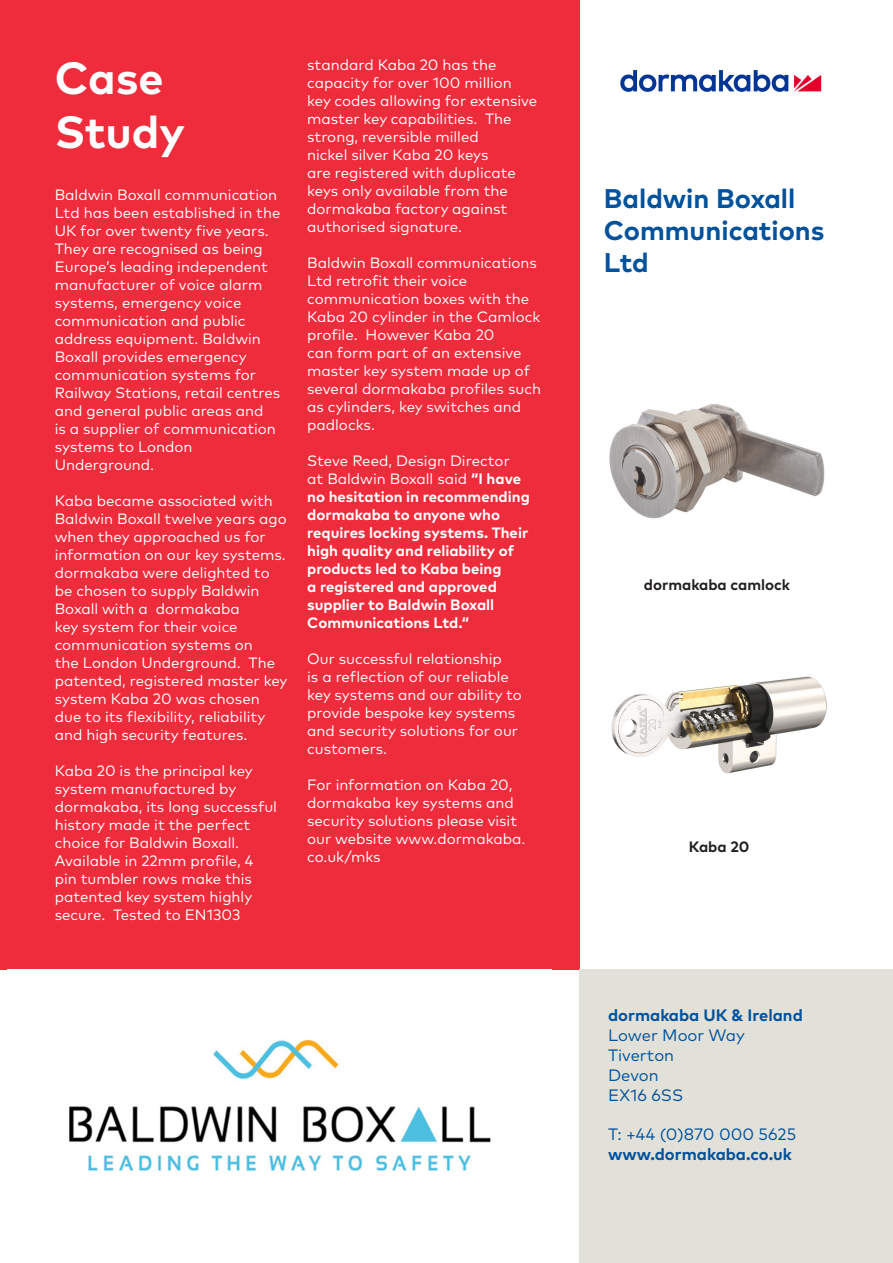
<style>
.page{position:relative;width:893px;height:1263px;background:#fff}
.page>*{position:absolute;margin:0;border:0;box-sizing:border-box;transform-origin:0 0}
.t1{font:700 45px/54px "Mark Pro";color:#fff}
.t2{font:700 27px/32.4px "Mark Pro";color:#01519b}
.t3{font:16.5px "Mark Pro";color:#01519b}
.t4{font:700 16.5px "Mark Pro";color:#01519b}
.t5{font:15px/18px "Mark Pro";color:#fff}
.t6{font:700 15px/18px "Mark Pro";color:#fff}
.t7{font:700 15px "Mark Pro";color:#231f20}
.s1{font-weight:400}
</style>
<div class="page">
<div style="left:0;top:0;width:579px;height:969px;background:#ee2c3b"></div>
<img style="left:69px;top:1040px;width:422px;height:131px">
<img style="left:620px;top:70px;width:202px;height:22px">
<div style="left:579px;top:969px;width:314px;height:294px;background:#e2e1d9"></div>
<img style="left:609px;top:403px;width:216px;height:116px">
<img style="left:612px;top:676px;width:214px;height:97px">
<p class="t1" style="left:55px;top:47px;width:132px">Case<br>Study</p>
<p class="t5" style="left:55px;top:184px;width:227px">Baldwin Boxall communication<br>Ltd has been established in the<br>UK for over twenty five years.<br>They are recognised as being<br>Europe’s leading independent manufacturer of voice alarm systems, emergency voice communication and public address equipment. Baldwin<br>Boxall provides emergency communication systems for<br>Railway Stations, retail centres and general public areas and<br>is a supplier of communication systems to London<br>Underground.</p>
<p class="t5" style="left:55px;top:490px;width:234px">Kaba became associated with<br>Baldwin Boxall twelve years ago when they approached us for information on our key systems. dormakaba were delighted to be chosen to supply Baldwin<br>Boxall with a dormakaba<br>key system for their voice communication systems on<br>the London Underground. The patented, registered master key system Kaba 20 was chosen due to its flexibility, reliability and high security features.</p>
<p class="t5" style="left:55px;top:760px;width:224px">Kaba 20 is the principal key system manufactured by dormakaba, its long successful history made it the perfect choice for Baldwin Boxall.<br>Available in 22mm profile, 4 pin tumbler rows make this patented key system highly secure. Tested to EN1303</p>
<p class="t5" style="left:307px;top:54px;width:232px">standard Kaba 20 has the capacity for over 100 million key codes allowing for extensive master key capabilities. The strong, reversible milled<br>nickel silver Kaba 20 keys<br>are registered with duplicate keys only available from the dormakaba factory against authorised signature.</p>
<p class="t5" style="left:307px;top:252px;width:235px">Baldwin Boxall communications<br>Ltd retrofit their voice communication boxes with the<br>Kaba 20 cylinder in the Camlock profile. However Kaba 20<br>can form part of an extensive master key system made up of several dormakaba profiles such as cylinders, key switches and padlocks.</p>
<p class="t6" style="left:307px;top:450px;width:224px"><span class="s1">Steve Reed, Design Director<br>at Baldwin Boxall said</span> “I have no hesitation in recommending dormakaba to anyone who requires locking systems. Their high quality and reliability of products led to Kaba being<br>a registered and approved supplier to Baldwin Boxall<br>Communications Ltd.“</p>
<p class="t5" style="left:307px;top:648px;width:216px">Our successful relationship<br>is a reflection of our reliable key systems and our ability to provide bespoke key systems and security solutions for our customers.</p>
<p class="t5" style="left:307px;top:774px;width:220px">For information on Kaba 20, dormakaba key systems and security solutions please visit our website www.dormakaba. co.uk/mks</p>
<p class="t2" style="left:604px;top:180px;width:222px">Baldwin Boxall<br>Communications</p>
<p class="t2" style="left:604px;top:244px;width:46px">Ltd</p>
<p class="t7" style="left:644px;top:573px;width:148px">dormakaba camlock</p>
<p class="t7" style="left:689px;top:835px;width:62px">Kaba 20</p>
<p class="t4" style="left:608px;top:1003px;width:196px">dormakaba UK &amp; Ireland</p>
<p class="t3" style="left:608px;top:1023px;width:138px">Lower Moor Way</p>
<p class="t3" style="left:608px;top:1043px;width:68px">Tiverton</p>
<p class="t3" style="left:608px;top:1062px;width:52px">Devon</p>
<p class="t3" style="left:608px;top:1082px;width:77px">EX16 6SS</p>
<p class="t3" style="left:608px;top:1122px;width:190px">T: +44 (0)870 000 5625</p>
<p class="t4" style="left:608px;top:1141px;width:185px">www.dormakaba.co.uk</p>
</div>
